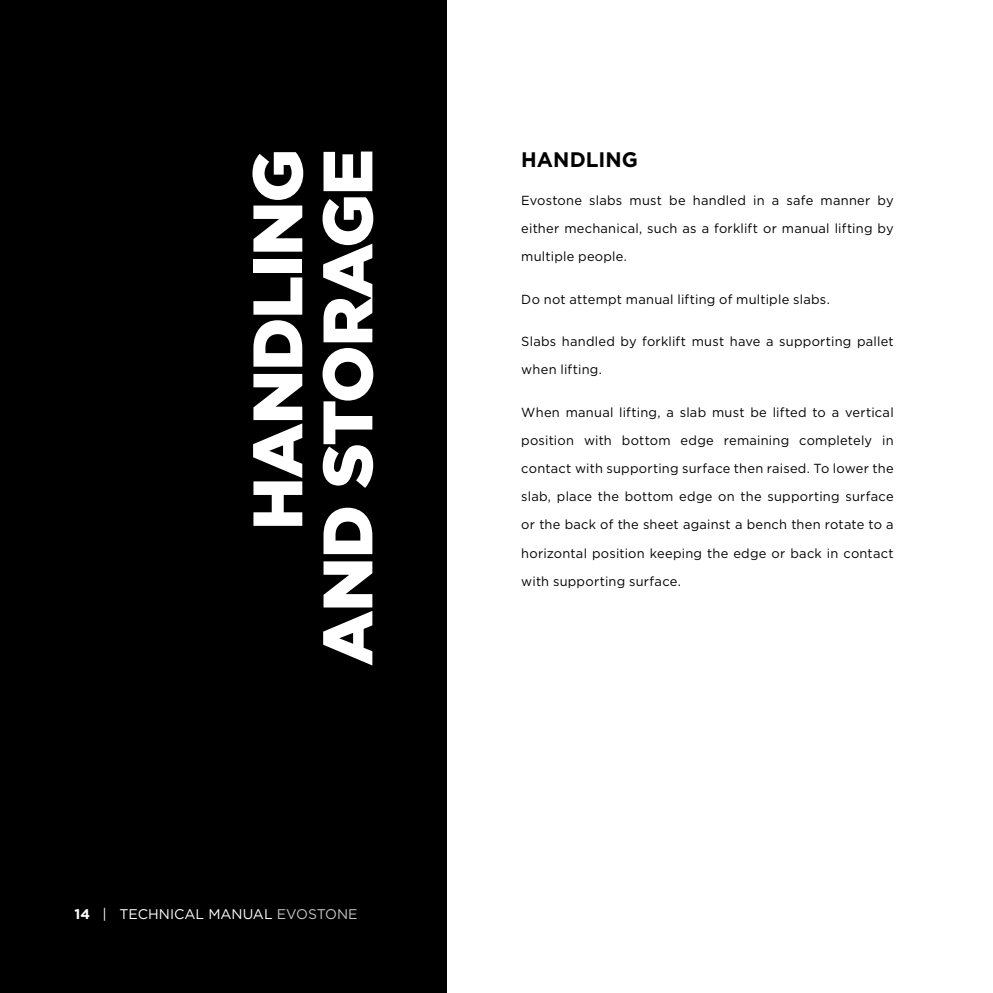
<style>
.page{position:relative;width:993px;height:993px;background:#fff}
.page>*{position:absolute;margin:0;border:0;box-sizing:border-box;transform-origin:0 0}
.t1{font:900 69.65px/70px "Gotham HTF";letter-spacing:-.02em;color:#fff;text-align:right}
.t2{font:700 21px "Gotham HTF";letter-spacing:.005em;color:#000}
.t3{font:14px "Gotham HTF";color:#fff}
.t4{font:13.12px/28px "Gotham HTF";letter-spacing:.02em;color:#000;text-align:justify}
.s1{font-weight:700}
.s2{color:#c6c3c4}
</style>
<div class="page">
<div style="left:0;top:0;width:446px;height:992px;background:#000"></div>
<h1 class="t1" style="left:241px;top:665px;width:518px;rotate:-90deg">HANDLING<br>AND STORAGE</h1>
<p class="t3" style="left:74px;top:905px;width:284px"><span class="s1">14</span> | TECHNICAL MANUAL <span class="s2">EVOSTONE</span></p>
<h2 class="t2" style="left:521px;top:147px;width:118px">HANDLING</h2>
<p class="t4" style="left:521px;top:186px;width:374px">Evostone slabs must be handled in a safe manner by either mechanical, such as a forklift or manual lifting by multiple people.</p>
<p class="t4" style="left:521px;top:284px;width:310px">Do not attempt manual lifting of multiple slabs.</p>
<p class="t4" style="left:521px;top:327px;width:374px">Slabs handled by forklift must have a supporting pallet when lifting.</p>
<p class="t4" style="left:521px;top:398px;width:374px">When manual lifting, a slab must be lifted to a vertical position with bottom edge remaining completely in contact with supporting surface then raised. To lower the slab, place the bottom edge on the supporting surface or the back of the sheet against a bench then rotate to a horizontal position keeping the edge or back in contact with supporting surface.</p>
</div>
